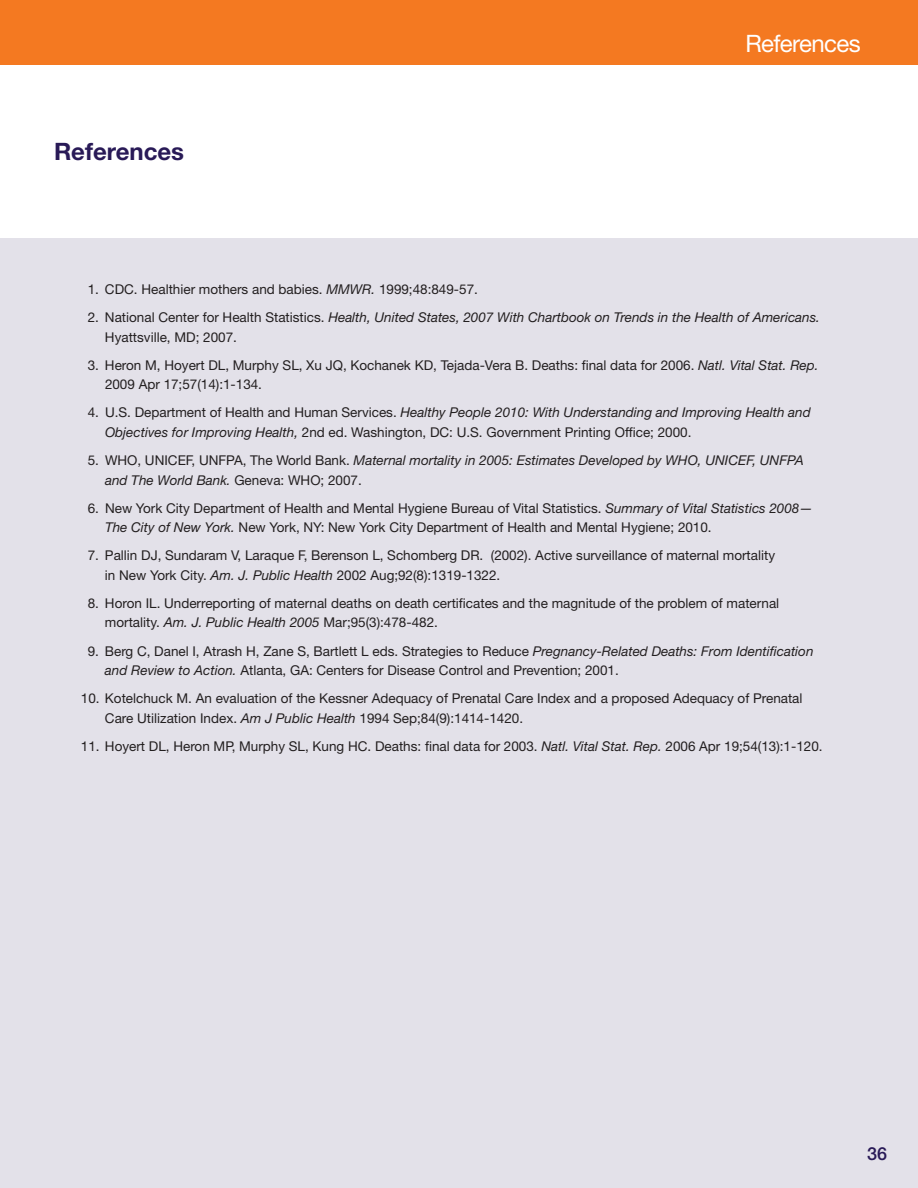
<style>
.page{position:relative;width:918px;height:1188px;background:#fff}
.page>*{position:absolute;margin:0;border:0;box-sizing:border-box;transform-origin:0 0}
.t1{font:24px "Helvetica Neue";letter-spacing:-.025em;color:#fff}
.t2{font:700 24px "Helvetica Neue";color:#291a57}
.t3{font:500 18px "Helvetica Neue";color:#291a57}
.t4{font:13.5px/19.5px "Helvetica Neue";color:#231f20}
.t5{font:italic 13.5px/19.5px "Helvetica Neue";color:#231f20}
.s1{font-style:italic}
.s2{font-style:normal}
</style>
<div class="page">
<div style="left:0;top:0;width:918px;height:65px;background:#f47921"></div>
<div style="left:0;top:238px;width:918px;height:950px;background:#e3e1e9"></div>
<h1 class="t2" style="left:54px;top:143px;width:132px">References</h1>
<h1 class="t1" style="left:745px;top:35px;width:117px">References</h1>
<p class="t4" style="left:88px;top:281px;width:392px">1. CDC. Healthier mothers and babies. <span class="s1">MMWR.</span> 1999;48:849-57.</p>
<p class="t5" style="left:105px;top:309px;width:717px;text-indent:-17px"><span class="s2">2. National Center for Health Statistics.</span> Health, United States, 2007 With Chartbook on Trends in the Health of Americans.<br><span class="s2">Hyattsville, MD; 2007.</span></p>
<p class="t4" style="left:105px;top:357px;width:715px;text-indent:-17px">3. Heron M, Hoyert DL, Murphy SL, Xu JQ, Kochanek KD, Tejada-Vera B. Deaths: final data for 2006. <span class="s1">Natl. Vital Stat. Rep.<br></span>2009 Apr 17;57(14):1-134.</p>
<p class="t4" style="left:105px;top:404px;width:707px;text-indent:-17px">4. U.S. Department of Health and Human Services. <span class="s1">Healthy People 2010: With Understanding and Improving Health and<br>Objectives for Improving Health,</span> 2nd ed. Washington, DC: U.S. Government Printing Office; 2000.</p>
<p class="t5" style="left:105px;top:452px;width:700px;text-indent:-17px"><span class="s2">5. WHO, UNICEF, UNFPA, The World Bank.</span> Maternal mortality in 2005: Estimates Developed by WHO, UNICEF, UNFPA and The World Bank. <span class="s2">Geneva: WHO; 2007.</span></p>
<p class="t4" style="left:105px;top:499px;width:709px;text-indent:-17px">6. New York City Department of Health and Mental Hygiene Bureau of Vital Statistics. <span class="s1">Summary of Vital Statistics 2008—<br>The City of New York.</span> New York, NY: New York City Department of Health and Mental Hygiene; 2010.</p>
<p class="t4" style="left:105px;top:547px;width:672px;text-indent:-17px">7. Pallin DJ, Sundaram V, Laraque F, Berenson L, Schomberg DR. (2002). Active surveillance of maternal mortality in New York City. <span class="s1">Am. J. Public Health</span> 2002 Aug;92(8):1319-1322.</p>
<p class="t4" style="left:105px;top:595px;width:676px;text-indent:-17px">8. Horon IL. Underreporting of maternal deaths on death certificates and the magnitude of the problem of maternal mortality. <span class="s1">Am. J. Public Health 2005</span> Mar;95(3):478-482.</p>
<p class="t4" style="left:105px;top:642px;width:710px;text-indent:-17px">9. Berg C, Danel I, Atrash H, Zane S, Bartlett L eds. Strategies to Reduce <span class="s1">Pregnancy-Related Deaths: From Identification and Review to Action.</span> Atlanta, GA: Centers for Disease Control and Prevention; 2001.</p>
<p class="t4" style="left:105px;top:690px;width:699px;text-indent:-24px">10. Kotelchuck M. An evaluation of the Kessner Adequacy of Prenatal Care Index and a proposed Adequacy of Prenatal<br>Care Utilization Index. <span class="s1">Am J Public Health</span> 1994 Sep;84(9):1414-1420.</p>
<p class="t4" style="left:81px;top:738px;width:743px">11. Hoyert DL, Heron MP, Murphy SL, Kung HC. Deaths: final data for 2003. <span class="s1">Natl. Vital Stat. Rep.</span> 2006 Apr 19;54(13):1-120.</p>
<h2 class="t3" style="left:867px;top:1148px;width:21px">36</h2>
</div>
